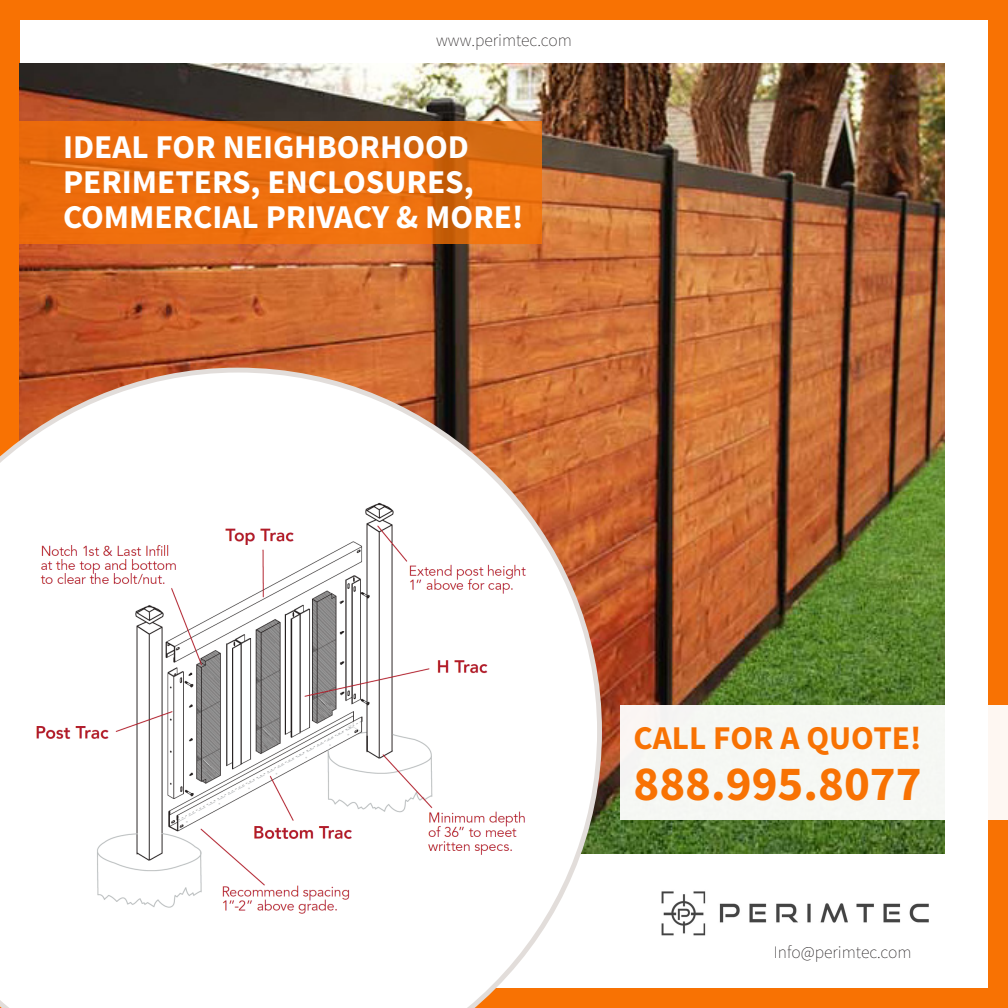
<style>
.page{position:relative;width:1008px;height:1008px;background:#fff}
.page>*{position:absolute;margin:0;border:0;box-sizing:border-box;transform-origin:0 0}
.Pull_Quote{font:700 49px "Source Sans Pro";color:#f87203}
.Pull_Quote-2{font:700 33.25px/35px "Source Sans Pro";color:#fff}
.Pull_Quote-3{font:700 33.25px "Source Sans Pro";color:#f87203}
.Body_Text{font:200 17.5px "Source Sans Pro";color:#231f20}
</style>
<div class="page">
<div style="left:0;top:0;width:20px;height:1008px;background:#f87203"></div>
<div style="left:0;top:988px;width:1008px;height:20px;background:#f87203"></div>
<img style="left:20px;top:63px;width:925px;height:791px">
<svg style="left:0;top:368px;width:602px;height:640px"></svg>
<img style="left:661px;top:891px;width:268px;height:45px">
<div style="left:0;top:0;width:1008px;height:20px;background:#f87203"></div>
<div style="left:988px;top:0;width:20px;height:1008px;background:#f87203"></div>
<div style="left:620px;top:705px;width:388px;height:114px;background:#f6f7f4"></div>
<svg style="left:19px;top:121px;width:523px;height:122px;background:#e66c0d"></svg>
<p class="Body_Text" style="left:436px;top:30px;width:137px">www.perimtec.com</p>
<p class="Pull_Quote-2" style="left:63px;top:130px;width:462px">IDEAL FOR NEIGHBORHOOD<br>PERIMETERS, ENCLOSURES,<br>COMMERCIAL PRIVACY &amp; MORE!</p>
<p class="Pull_Quote-3" style="left:634px;top:717px;width:289px">CALL FOR A QUOTE!</p>
<p class="Pull_Quote" style="left:634px;top:752px;width:290px">888.995.8077</p>
<p class="Body_Text" style="left:774px;top:942px;width:139px">Info@perimtec.com</p>
</div>
